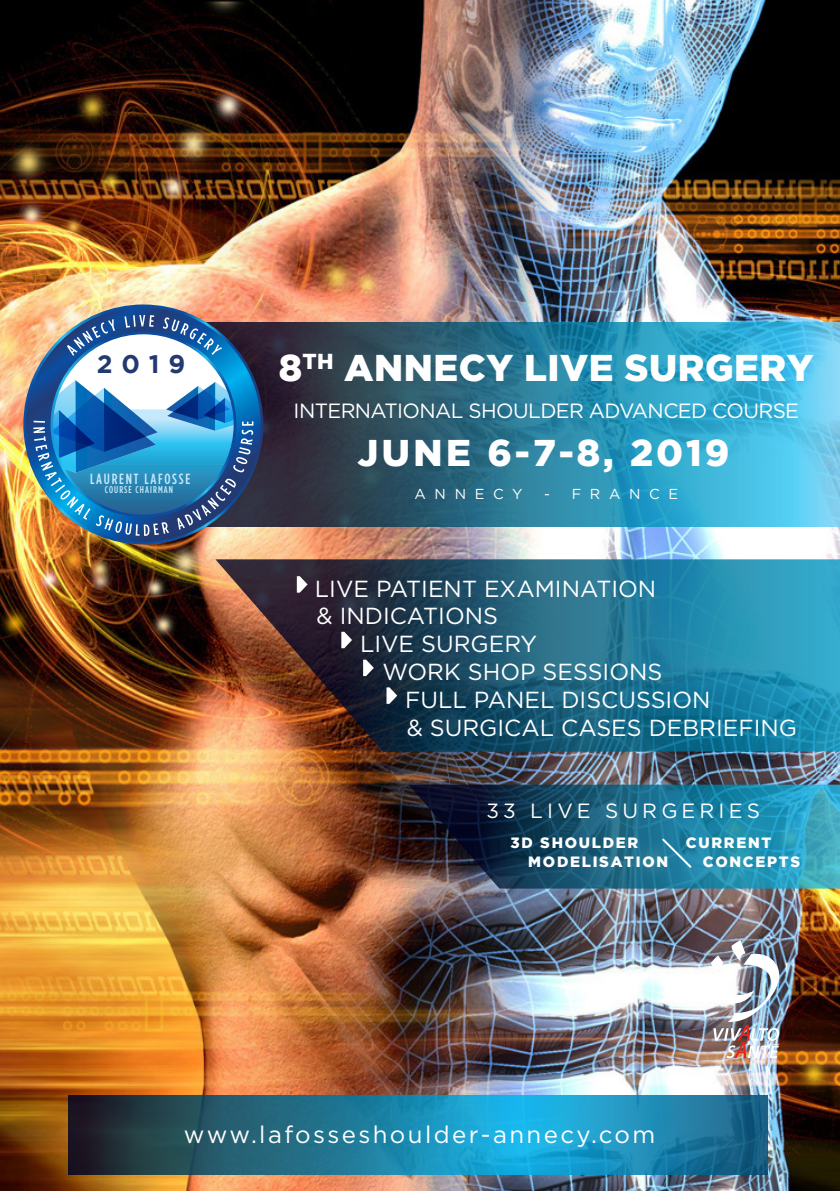
<style>
.page{position:relative;width:840px;height:1191px;background:#fff}
.page>*{position:absolute;margin:0;border:0;box-sizing:border-box;transform-origin:0 0}
.t1{font:900 37px "Gotham";letter-spacing:.015em;color:#fff}
.t2{font:900 37px "Gotham";letter-spacing:.085em;color:#fff}
.t3{font:700 25.4px "Gotham";color:#233971}
.t4{font:24px "Gotham";letter-spacing:.1em;color:#fff}
.t5{font:23.2px/27.8px "Gotham";color:#fff}
.t6{font:20.6px "Gotham";letter-spacing:-.03em;color:#fff}
.t7{font:20.6px "Gotham";letter-spacing:.2em;color:#fff}
.t8{font:900 15px "Gotham";letter-spacing:.115em;color:#fff}
.t9{font:500 14.8px "Gotham Condensed";letter-spacing:.115em;color:#c6eafa}
.t10{font:14.4px "Gotham";letter-spacing:.6em;color:#fff}
.t11{font:500 9.8px "Gotham Condensed";letter-spacing:.11em;color:#c6eafa}
</style>
<div class="page">
<img style="left:0;top:0;width:839px;height:1191px">
<svg style="left:68px;top:1095px;width:698px;height:79px;background:#1e7595"></svg>
<svg style="left:263px;top:322px;width:576px;height:204px;background:#337e9a"></svg>
<img style="left:23px;top:304px;width:240px;height:240px">
<img style="left:26px;top:307px;width:235px;height:235px">
<img style="left:33px;top:315px;width:220px;height:221px">
<img style="left:710px;top:940px;width:68px;height:118px">
<img style="left:408px;top:784px;width:431px;height:104px">
<svg style="left:660px;top:836px;width:32px;height:33px"></svg>
<img style="left:215px;top:559px;width:624px;height:193px">
<svg style="left:297px;top:576px;width:10px;height:16px"></svg>
<svg style="left:341px;top:632px;width:11px;height:16px"></svg>
<svg style="left:363px;top:659px;width:10px;height:17px"></svg>
<svg style="left:386px;top:687px;width:11px;height:17px"></svg>
<p class="t3" style="left:97px;top:349px;width:90px">2019</p>
<p class="t9" style="left:90px;top:470px;width:101px">LAURENT LAFOSSE</p>
<p class="t11" style="left:105px;top:484px;width:70px">COURSE CHAIRMAN</p>
<p class="t1" style="left:279px;top:347px;width:536px">8<sup>TH</sup> ANNECY LIVE SURGERY</p>
<p class="t6" style="left:293px;top:398px;width:506px">INTERNATIONAL SHOULDER ADVANCED COURSE</p>
<p class="t2" style="left:357px;top:432px;width:373px">JUNE 6-7-8, 2019</p>
<p class="t10" style="left:414px;top:485px;width:109px">ANNECY</p>
<p class="t10" style="left:544px;top:485px;width:135px">- FRANCE</p>
<p class="t5" style="left:315px;top:574px;width:343px">LIVE PATIENT EXAMINATION</p>
<p class="t5" style="left:316px;top:602px;width:183px">&amp; INDICATIONS</p>
<p class="t5" style="left:382px;top:629px;width:281px;text-indent:-23px">LIVE SURGERY<br>WORK SHOP SESSIONS</p>
<p class="t5" style="left:405px;top:685px;width:393px">FULL PANEL DISCUSSION<br>&amp; SURGICAL CASES DEBRIEFING</p>
<p class="t7" style="left:486px;top:798px;width:275px">33 LIVE SURGERIES</p>
<p class="t8" style="left:510px;top:834px;width:129px">3D SHOULDER</p>
<p class="t8" style="left:528px;top:853px;width:141px">MODELISATION</p>
<p class="t8" style="left:685px;top:834px;width:87px">CURRENT</p>
<p class="t8" style="left:702px;top:853px;width:99px">CONCEPTS</p>
<p class="t4" style="left:184px;top:1118px;width:472px">www.lafosseshoulder-annecy.com</p>
</div>
